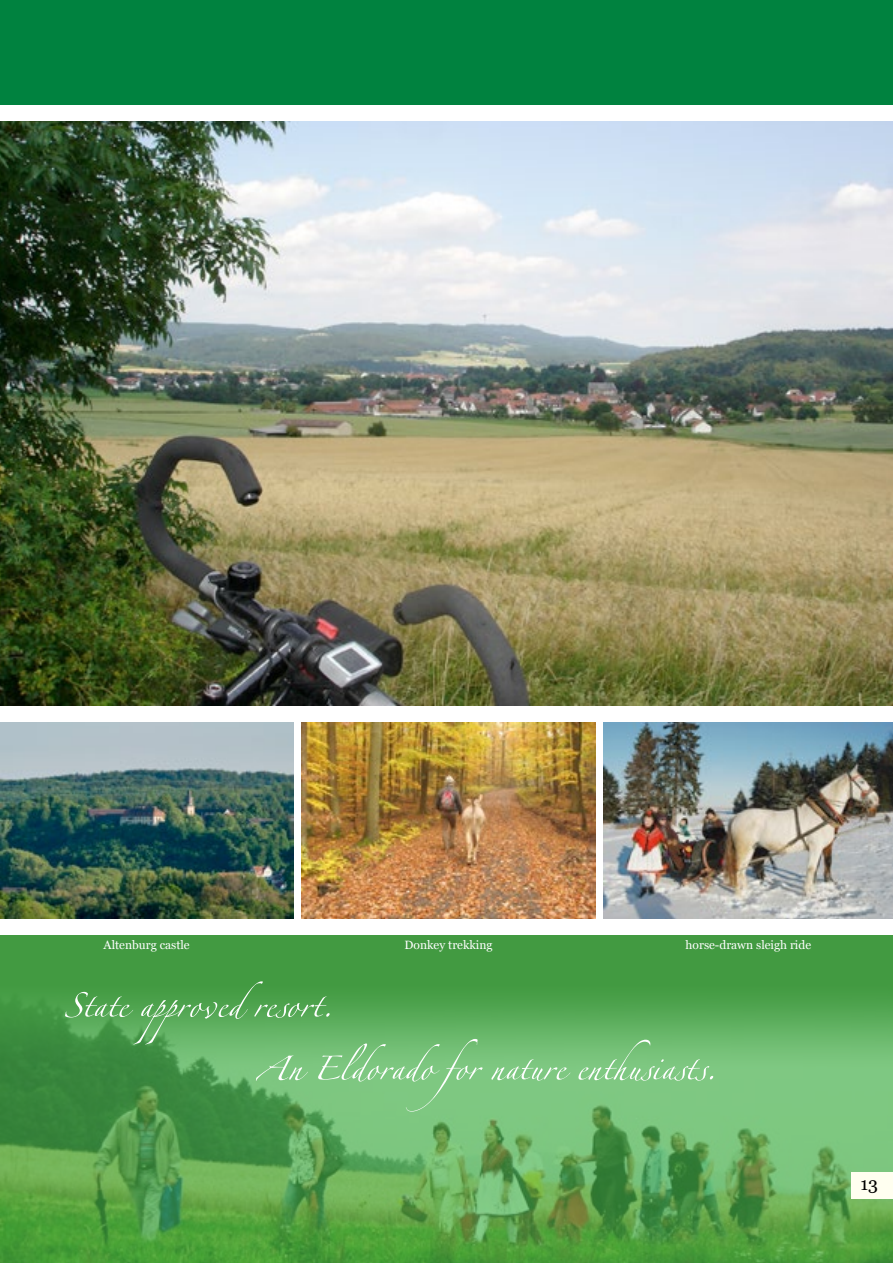
<style>
.page{position:relative;width:893px;height:1263px;background:#fff}
.page>*{position:absolute;margin:0;border:0;box-sizing:border-box;transform-origin:0 0}
.t1{font:54px "Linotype Zapfino One";color:#fff}
.t2{font:18px "Georgia";color:#000}
.t3{font:12px "Vani";color:#fff}
</style>
<div class="page">
<hr style="left:0;top:723px;width:1px;height:540px;background:#43b649">
<svg style="left:0;top:935px;width:893px;height:328px;background:#5aa755"></svg>
<div style="left:852px;top:1172px;width:41px;height:27px;background:#fffff0"></div>
<img style="left:0;top:122px;width:893px;height:584px">
<div style="left:0;top:0;width:893px;height:105px;background:#00823f"></div>
<img style="left:0;top:723px;width:294px;height:195px">
<img style="left:302px;top:723px;width:293px;height:195px">
<img style="left:604px;top:723px;width:289px;height:195px">
<p class="t3" style="left:104px;top:938px;width:88px">Altenburg castle</p>
<p class="t3" style="left:405px;top:938px;width:90px">Donkey trekking</p>
<p class="t3" style="left:686px;top:938px;width:127px">horse-drawn sleigh ride</p>
<p class="t1" style="left:64px;top:966px;width:271px">State approved resort.</p>
<p class="t1" style="left:255px;top:1029px;width:464px">An Eldorado for nature enthusiasts.</p>
<p class="t2" style="left:860px;top:1173px;width:19px">13</p>
</div>
